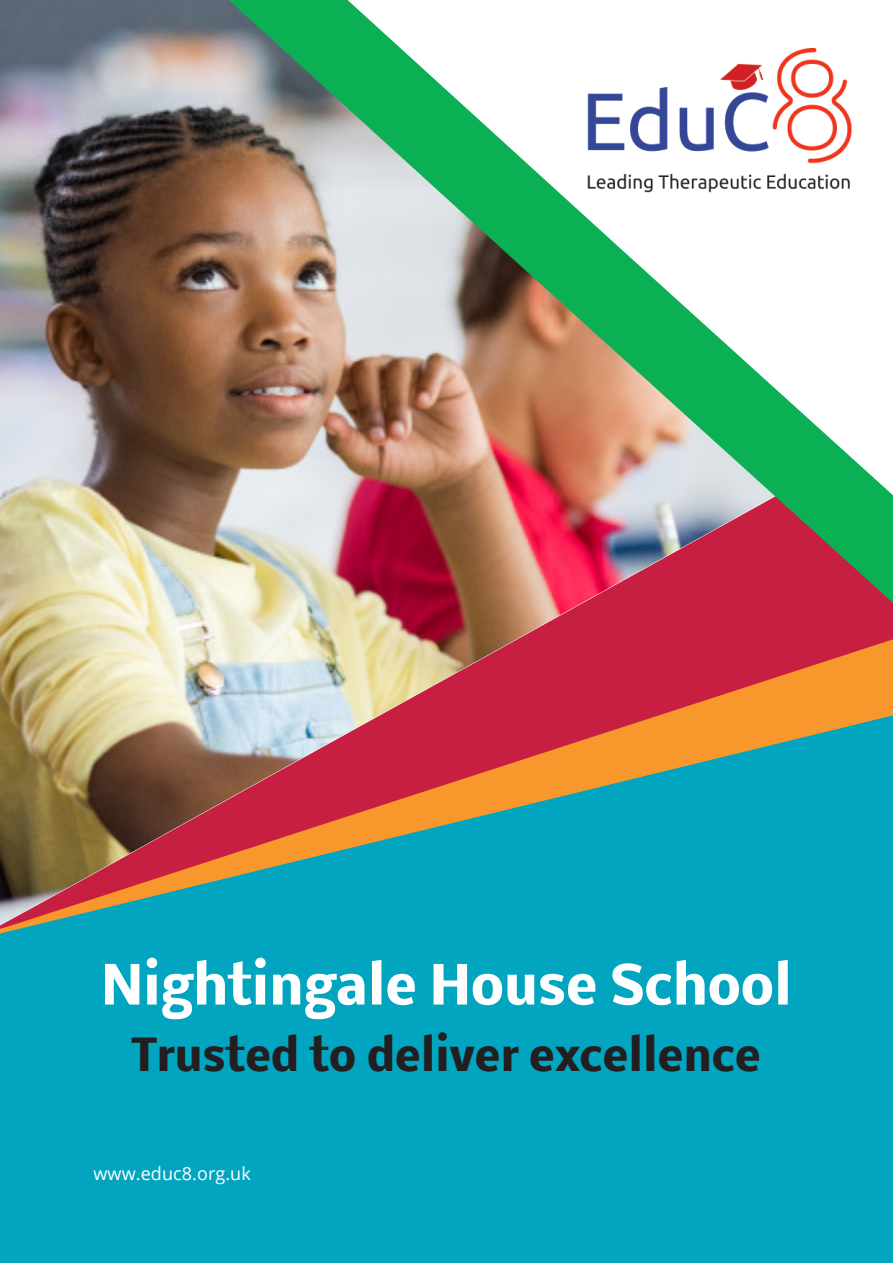
<style>
.page{position:relative;width:893px;height:1263px;background:#fff}
.page>*{position:absolute;margin:0;border:0;box-sizing:border-box;transform-origin:0 0}
.title_1{font:700 51px "Nobile";color:#fff}
.title_1-2{font:700 42px "Nobile";color:#231f20}
.bylines{font:18px "Open Sans";letter-spacing:.005em;color:#fff}
</style>
<div class="page">
<svg style="left:791px;top:639px;width:102px;height:76px;background:#ec7c30"></svg>
<div style="left:0;top:715px;width:893px;height:548px;background:#01a5c0"></div>
<img style="left:0;top:0;width:791px;height:925px">
<img style="left:229px;top:0;width:664px;height:603px">
<svg style="left:348px;top:0;width:545px;height:495px"></svg>
<img style="left:581px;top:48px;width:272px;height:149px">
<p class="title_1" style="left:101px;top:940px;width:692px">Nightingale House School</p>
<p class="title_1-2" style="left:132px;top:1018px;width:630px">Trusted to deliver excellence</p>
<p class="bylines" style="left:94px;top:1161px;width:159px">www.educ8.org.uk</p>
</div>
